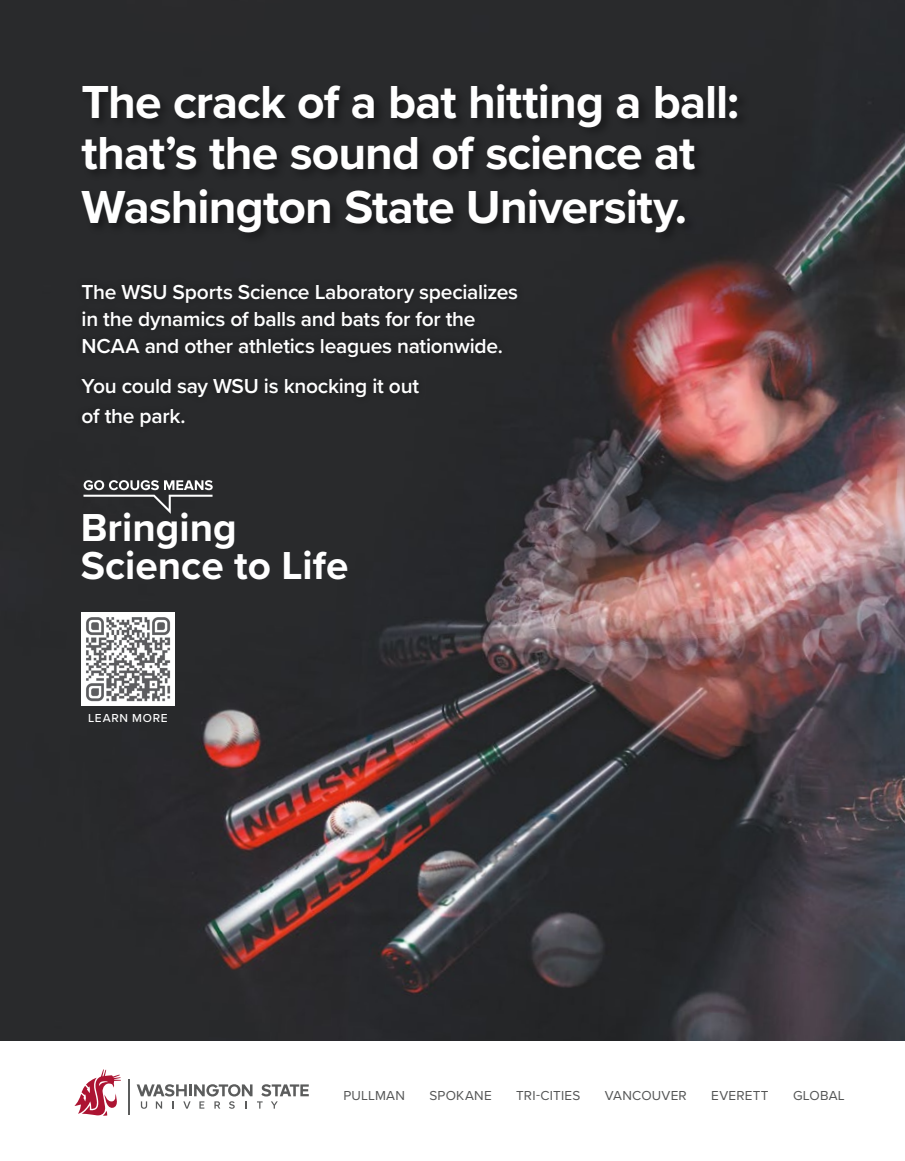
<style>
.page{position:relative;width:905px;height:1161px;background:#fff}
.page>*{position:absolute;margin:0;border:0;box-sizing:border-box;transform-origin:0 0}
.t1{font:700 48px/52.5px "Proxima Nova";letter-spacing:-.02em;color:#fff}
.t2{font:700 40.5px/37.8px "Proxima Nova";color:#fff}
.t3{font:600 21px/27px "Proxima Nova";letter-spacing:-.015em;color:#fff}
.t4{font:13.5px "Proxima Nova";letter-spacing:.02em;color:#545555}
.t5{font:500 12px "Proxima Nova";letter-spacing:.065em;color:#fff}
</style>
<div class="page">
<img style="left:0;top:0;width:904px;height:1041px">
<div style="left:79px;top:81px;width:670px;height:163px;background:#262729"></div>
<svg style="left:74px;top:1070px;width:47px;height:46px"></svg>
<svg style="left:137px;top:1084px;width:172px;height:25px"></svg>
<hr style="left:128px;top:1079px;width:1px;height:35px;background:#5b5c5c">
<div style="left:75px;top:276px;width:449px;height:158px;background:#28292a"></div>
<svg style="left:83px;top:480px;width:130px;height:34px"></svg>
<img style="left:82px;top:613px;width:92px;height:93px">
<h1 class="t1" style="left:82px;top:74px;width:659px">The crack of a bat hitting a ball: that’s the sound of science at<br>Washington State University.</h1>
<p class="t3" style="left:82px;top:278px;width:438px">The WSU Sports Science Laboratory specializes in the dynamics of balls and bats for for the<br>NCAA and other athletics leagues nationwide.</p>
<p class="t3" style="left:82px;top:371px;width:339px;line-height:30px">You could say WSU is knocking it out of the park.</p>
<h2 class="t2" style="left:81px;top:508px;width:269px">Bringing<br>Science to Life</h2>
<p class="t5" style="left:88px;top:709px;width:81px">LEARN MORE</p>
<p class="t4" style="left:343px;top:1086px;width:63px">PULLMAN</p>
<p class="t4" style="left:429px;top:1086px;width:64px">SPOKANE</p>
<p class="t4" style="left:516px;top:1086px;width:66px">TRI-CITIES</p>
<p class="t4" style="left:605px;top:1086px;width:83px">VANCOUVER</p>
<p class="t4" style="left:711px;top:1086px;width:59px">EVERETT</p>
<p class="t4" style="left:793px;top:1086px;width:53px">GLOBAL</p>
</div>
